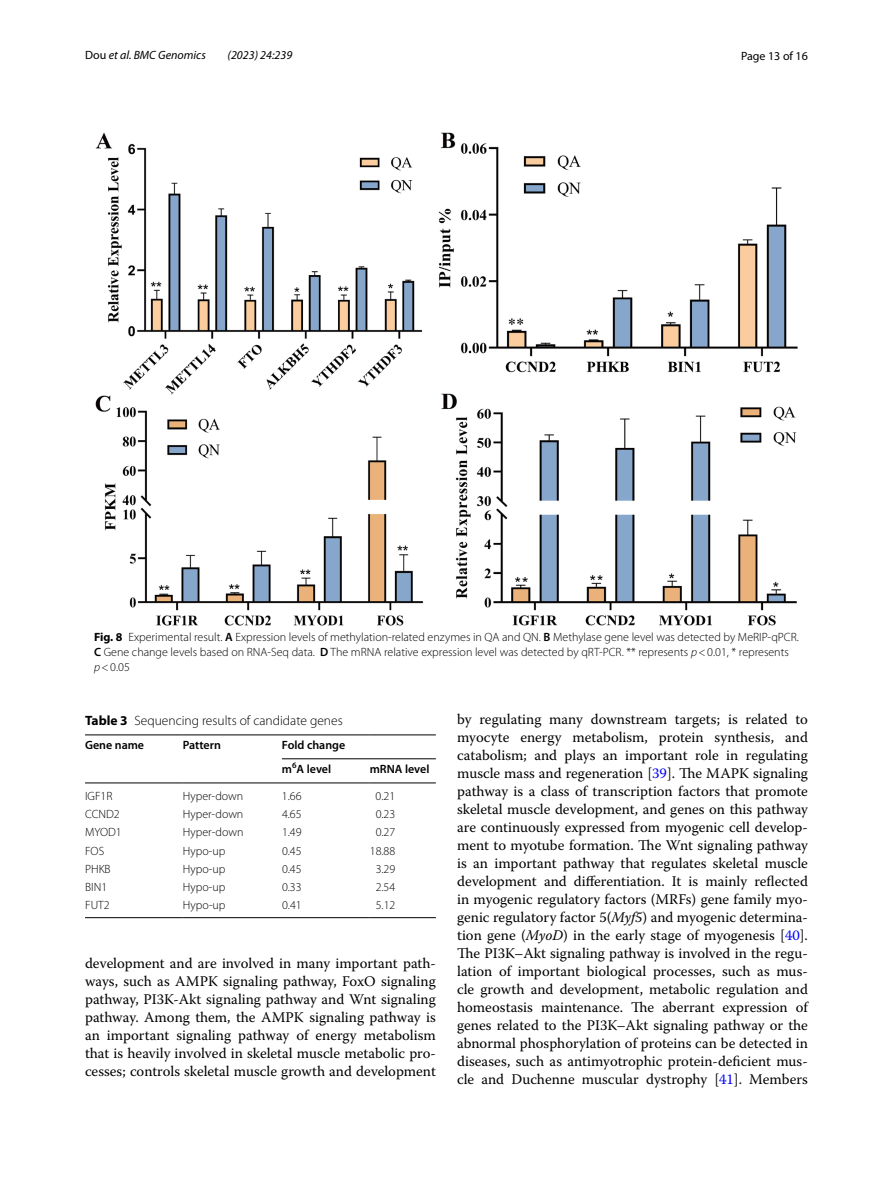
<style>
.page{position:relative;width:893px;height:1187px;background:#fff}
.page>*{position:absolute;margin:0;border:0;box-sizing:border-box;transform-origin:0 0}
.t1{font:14.7px/18px "Warnock Pro";color:#000;text-align:justify}
.t2{font:300 13.5px "Myriad Pro";color:#000}
.t3{font:300 12px/15px "Myriad Pro";color:#000}
.t4{font:600 12px/23.9px "Myriad Pro";color:#000}
.t5{font:italic 12px "Myriad Pro";color:#000}
.t6{font:12px "Myriad Pro";color:#000}
.s1{font-style:normal}
.s2{font-weight:700}
.s3{font-weight:600}
.s4{font-style:italic}
.s5{color:#00f}
</style>
<div class="page">
<img style="left:96px;top:133px;width:701px;height:492px">
<hr style="left:85px;top:734px;width:98px;height:1px;background:#000">
<hr style="left:85px;top:782px;width:98px;height:1px;background:#000">
<hr style="left:183px;top:734px;width:99px;height:1px;background:#000">
<hr style="left:183px;top:782px;width:99px;height:1px;background:#000">
<hr style="left:282px;top:734px;width:88px;height:1px;background:#000">
<hr style="left:370px;top:734px;width:66px;height:1px;background:#000">
<hr style="left:282px;top:782px;width:88px;height:1px;background:#000">
<hr style="left:370px;top:782px;width:66px;height:1px;background:#000">
<hr style="left:85px;top:917px;width:98px;height:1px;background:#000">
<hr style="left:183px;top:917px;width:99px;height:1px;background:#000">
<hr style="left:282px;top:917px;width:88px;height:1px;background:#000">
<hr style="left:370px;top:917px;width:66px;height:1px;background:#000">
<hr style="left:282px;top:758px;width:154px;height:1px;background:#000">
<p class="t5" style="left:85px;top:48px;width:122px"><span class="s1">Dou</span> et al. BMC Genomics</p>
<p class="t5" style="left:228px;top:48px;width:66px">(2023) 24:239</p>
<p class="t6" style="left:741px;top:48px;width:68px">Page 13 of 16</p>
<p class="t3" style="left:94px;top:629px;width:706px"><span class="s2">Fig. 8</span> Experimental result. <span class="s3">A</span> Expression levels of methylation-related enzymes in QA and QN. <span class="s3">B</span> Methylase gene level was detected by MeRIP-qPCR.<br><span class="s3">C</span> Gene change levels based on RNA-Seq data. <span class="s3">D</span> The mRNA relative expression level was detected by qRT-PCR. ** represents <span class="s4">p</span>&lt;0.01, * represents <span class="s4">p</span>&lt;0.05</p>
<p class="t2" style="left:85px;top:713px;width:259px"><span class="s2">Table 3</span> Sequencing results of candidate genes</p>
<p class="t4" style="left:85px;top:733px;width:61px">Gene name</p>
<p class="t4" style="left:183px;top:733px;width:40px">Pattern</p>
<p class="t4" style="left:282px;top:733px;width:65px">Fold change m<sup>6</sup>A level</p>
<p class="t4" style="left:370px;top:756px;width:61px">mRNA level</p>
<p class="t3" style="left:85px;top:788px;width:29px">IGF1R</p>
<p class="t3" style="left:183px;top:788px;width:62px">Hyper-down</p>
<p class="t3" style="left:282px;top:788px;width:21px">1.66</p>
<p class="t3" style="left:376px;top:788px;width:21px">0.21</p>
<p class="t3" style="left:85px;top:806px;width:36px">CCND2</p>
<p class="t3" style="left:183px;top:806px;width:62px">Hyper-down</p>
<p class="t3" style="left:282px;top:806px;width:21px">4.65</p>
<p class="t3" style="left:376px;top:806px;width:21px">0.23</p>
<p class="t3" style="left:85px;top:825px;width:38px">MYOD1</p>
<p class="t3" style="left:183px;top:825px;width:62px">Hyper-down</p>
<p class="t3" style="left:282px;top:825px;width:21px">1.49</p>
<p class="t3" style="left:376px;top:825px;width:21px">0.27</p>
<p class="t3" style="left:85px;top:843px;width:21px">FOS</p>
<p class="t3" style="left:183px;top:843px;width:44px">Hypo-up</p>
<p class="t3" style="left:282px;top:843px;width:21px">0.45</p>
<p class="t3" style="left:370px;top:843px;width:27px">18.88</p>
<p class="t3" style="left:85px;top:861px;width:27px">PHKB</p>
<p class="t3" style="left:183px;top:861px;width:44px">Hypo-up</p>
<p class="t3" style="left:282px;top:861px;width:21px">0.45</p>
<p class="t3" style="left:376px;top:861px;width:21px">3.29</p>
<p class="t3" style="left:85px;top:879px;width:24px">BIN1</p>
<p class="t3" style="left:183px;top:879px;width:44px">Hypo-up</p>
<p class="t3" style="left:282px;top:879px;width:21px">0.33</p>
<p class="t3" style="left:376px;top:879px;width:21px">2.54</p>
<p class="t3" style="left:85px;top:897px;width:26px">FUT2</p>
<p class="t3" style="left:183px;top:897px;width:44px">Hypo-up</p>
<p class="t3" style="left:282px;top:897px;width:21px">0.41</p>
<p class="t3" style="left:376px;top:897px;width:21px">5.12</p>
<p class="t1" style="left:85px;top:954px;width:352px">development and are involved in many important path&shy;ways, such as AMPK signaling pathway, FoxO signaling pathway, PI3K-Akt signaling pathway and Wnt signaling pathway. Among them, the AMPK signaling pathway is an important signaling pathway of energy metabolism that is heavily involved in skeletal muscle metabolic pro&shy;cesses; controls skeletal muscle growth and development</p>
<p class="t1" style="left:457px;top:710px;width:352px">by regulating many downstream targets; is related to myocyte energy metabolism, protein synthesis, and catabolism; and plays an important role in regulating muscle mass and regeneration [<span class="s5">39</span>]. The MAPK signaling pathway is a class of transcription factors that promote skeletal muscle development, and genes on this pathway are continuously expressed from myogenic cell develop&shy;ment to myotube formation. The Wnt signaling pathway is an important pathway that regulates skeletal muscle development and differentiation. It is mainly reflected in myogenic regulatory factors (MRFs) gene family myo&shy;genic regulatory factor 5(<span class="s4">Myf5</span>) and myogenic determina&shy;tion gene (<span class="s4">MyoD</span>) in the early stage of myogenesis [<span class="s5">40</span>].<br>The PI3K–Akt signaling pathway is involved in the regu&shy;lation of important biological processes, such as mus&shy;cle growth and development, metabolic regulation and homeostasis maintenance. The aberrant expression of genes related to the PI3K–Akt signaling pathway or the abnormal phosphorylation of proteins can be detected in diseases, such as antimyotrophic protein-deficient mus&shy;cle and Duchenne muscular dystrophy [<span class="s5">41</span>]. Members</p>
</div>
